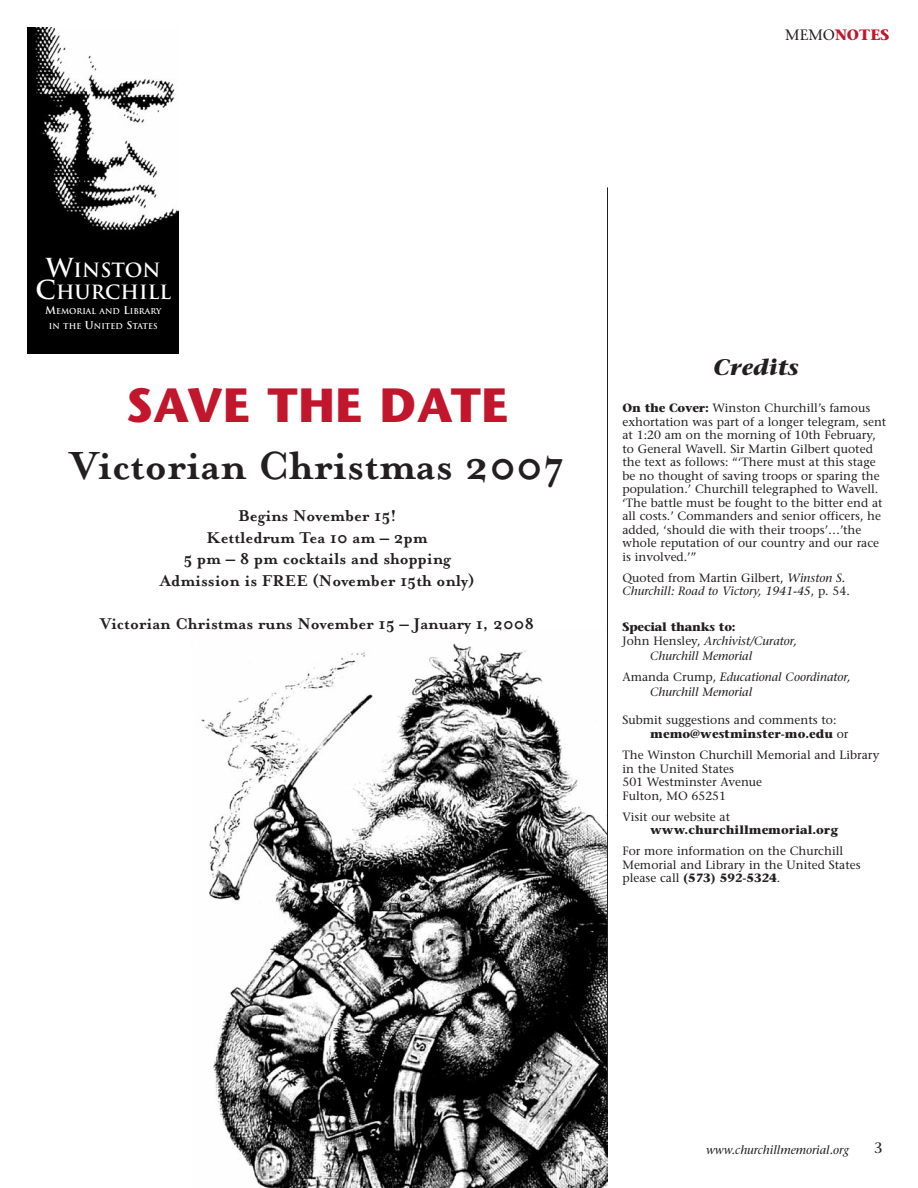
<style>
.page{position:relative;width:918px;height:1188px;background:#fff}
.page>*{position:absolute;margin:0;border:0;box-sizing:border-box;transform-origin:0 0}
.t1{font:700 48px "Stone Sans";letter-spacing:.01em;color:#c1162b}
.t2{font:700 45px "Mrs Eaves";color:#231f20}
.t3{font:italic 700 22.5px "Stone Serif";color:#231f20}
.t4{font:700 19.2px/22.5px "Trajan";color:#fff;text-align:center}
.t5{font:700 18px/21.6px "Mrs Eaves";color:#231f20;text-align:center}
.t6{font:700 15px "Stone Serif";color:#c1162b}
.t7{font:15px "Stone Serif";color:#231f20}
.t8{font:12px/13.5px "Stone Serif";color:#231f20}
.t9{font:italic 12px/13.5px "Stone Serif";color:#231f20}
.t10{font:700 12px "Stone Serif";color:#231f20}
.t11{font:700 12px "Stone Serif";letter-spacing:-.02em;color:#231f20}
.t12{font:700 7.8px/15px "Trajan";color:#fff;text-align:center}
.s1{font-weight:400;color:#231f20}
.s2{font-size:25.5px}
.s3{font-size:10.5px}
.s4{font-weight:700}
.s5{font-style:normal}
</style>
<div class="page">
<img style="left:201px;top:643px;width:407px;height:545px">
<img style="left:27px;top:27px;width:152px;height:326px">
<hr style="left:607px;top:187px;width:1px;height:918px;background:#231f20">
<p class="t6" style="left:785px;top:28px;width:106px"><span class="s1">MEMO</span>NOTES</p>
<h3 class="t4" style="left:36px;top:259px;width:137px"><span class="s2">W</span>INSTON<br><span class="s2">C</span>HURCHILL</h3>
<p class="t12" style="left:45px;top:304px;width:118px"><span class="s3">M</span>EMORIAL AND <span class="s3">L</span>IBRARY<br>IN THE <span class="s3">U</span>NITED <span class="s3">S</span>TATES</p>
<h1 class="t1" style="left:126px;top:386px;width:384px">SAVE THE DATE</h1>
<h2 class="t2" style="left:70px;top:437px;width:496px">Victorian Christmas 2007</h2>
<h3 class="t5" style="left:160px;top:504px;width:316px">Begins November 15!<br>Kettledrum Tea 10 am – 2pm<br>5 pm – 8 pm cocktails and shopping<br>Admission is FREE (November 15th only)</h3>
<h3 class="t5" style="left:100px;top:612px;width:436px">Victorian Christmas runs November 15 – January 1, 2008</h3>
<h3 class="t3" style="left:713px;top:358px;width:87px">Credits</h3>
<p class="t8" style="left:622px;top:403px;width:265px"><span class="s4">On the Cover:</span> Winston Churchill’s famous exhortation was part of a longer telegram, sent at 1:20 am on the morning of 10th February, to General Wavell. Sir Martin Gilbert quoted the text as follows: “‘There must at this stage be no thought of saving troops or sparing the population.’ Churchill telegraphed to Wavell. ‘The battle must be fought to the bitter end at all costs.’ Commanders and senior officers, he added, ‘should die with their troops’…’the whole reputation of our country and our race is involved.’”</p>
<p class="t9" style="left:622px;top:572px;width:229px"><span class="s5">Quoted from Martin Gilbert,</span> Winston S.<br>Churchill: Road to Victory, 1941-45<span class="s5">, p. 54.</span></p>
<p class="t11" style="left:622px;top:622px;width:115px">Special thanks to:</p>
<p class="t9" style="left:622px;top:636px;width:176px"><span class="s5">John Hensley,</span> Archivist/Curator,</p>
<p class="t9" style="left:650px;top:650px;width:104px">Churchill Memorial</p>
<p class="t9" style="left:650px;top:671px;width:202px;line-height:14.2px;text-indent:-28px"><span class="s5">Amanda Crump,</span> Educational Coordinator,<br>Churchill Memorial</p>
<p class="t8" style="left:650px;top:714px;width:200px;line-height:14.2px;text-indent:-28px">Submit suggestions and comments to: <span class="s4">memo@westminster-mo.edu</span> or</p>
<p class="t8" style="left:622px;top:750px;width:258px">The Winston Churchill Memorial and Library in the United States<br>501 Westminster Avenue<br>Fulton, MO 65251</p>
<p class="t8" style="left:623px;top:811px;width:109px">Visit our website at</p>
<p class="t10" style="left:650px;top:826px;width:189px">www.churchillmemorial.org</p>
<p class="t8" style="left:623px;top:846px;width:240px">For more information on the Churchill<br>Memorial and Library in the United States please call <span class="s4">(573) 592-5324</span>.</p>
<p class="t9" style="left:706px;top:1144px;width:144px">www.churchillmemorial.org</p>
<p class="t7" style="left:874px;top:1142px;width:10px">3</p>
</div>
